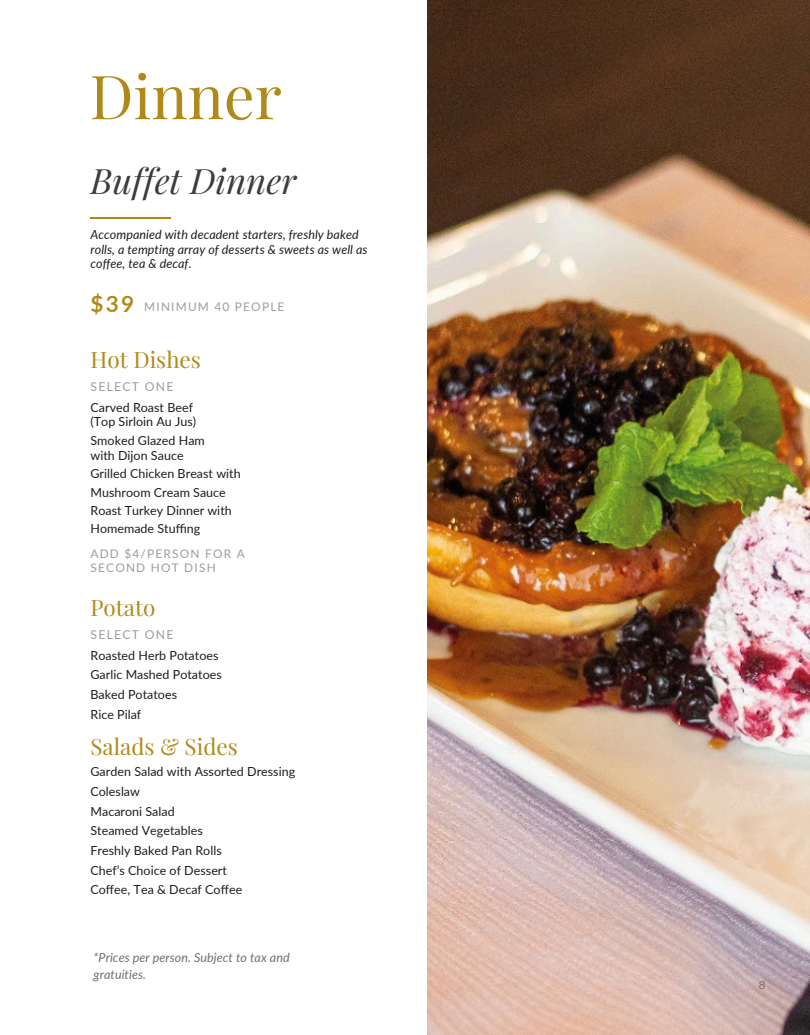
<style>
.page{position:relative;width:810px;height:1035px;background:#fff}
.page>*{position:absolute;margin:0;border:0;box-sizing:border-box;transform-origin:0 0}
.t1{font:60.88px "Playfair Display";color:#b08a19}
.t2{font:italic 34.88px "Playfair Display";color:#3c3c3b}
.t3{font:22.5px "Playfair Display";color:#b08a19}
.t4{font:700 22.5px "Lato";color:#b08a19}
.t5{font:12.5px/19.8px "Lato";color:#1d1d1b}
.t6{font:italic 12.5px/14px "Lato";letter-spacing:.005em;color:#1d1d1b}
.t7{font:italic 12.5px/16.9px "Lato";letter-spacing:.005em;color:#706f6f}
.t8{font:12.25px "Lato";letter-spacing:.1em;color:#9d9d9c}
.t9{font:11.88px/14px "Lato";letter-spacing:.1em;color:#9d9d9c}
.t10{font:300 11.25px "Lato";color:#3a3634}
</style>
<div class="page">
<img style="left:427px;top:1px;width:383px;height:1034px">
<hr style="left:90px;top:217px;width:80px;height:2px;background:#b08a19">
<h4 class="t1" style="left:90px;top:53px;width:194px">Dinner</h4>
<p class="t2" style="left:90px;top:156px;width:207px">Buffet Dinner</p>
<p class="t6" style="left:91px;top:228px;width:279px">Accompanied with decadent starters, freshly baked rolls, a tempting array of desserts &amp; sweets as well as coffee, tea &amp; decaf.</p>
<p class="t4" style="left:91px;top:290px;width:45px">$39</p>
<p class="t9" style="left:144px;top:299px;width:142px">MINIMUM 40 PEOPLE</p>
<p class="t3" style="left:91px;top:343px;width:112px">Hot Dishes</p>
<p class="t8" style="left:91px;top:379px;width:85px">SELECT ONE</p>
<h4 class="t5" style="left:91px;top:397px;width:104px">Carved Roast Beef</h4>
<h5 class="t5" style="left:91px;top:411px;width:107px">(Top Sirloin Au Jus)</h5>
<p class="t5" style="left:91px;top:431px;width:116px">Smoked Glazed Ham</p>
<p class="t5" style="left:91px;top:446px;width:95px">with Dijon Sauce</p>
<p class="t5" style="left:91px;top:463px;width:152px">Grilled Chicken Breast with</p>
<p class="t5" style="left:91px;top:482px;width:137px">Mushroom Cream Sauce</p>
<p class="t5" style="left:91px;top:500px;width:143px">Roast Turkey Dinner with</p>
<p class="t5" style="left:91px;top:519px;width:111px">Homemade Stuffing</p>
<p class="t9" style="left:91px;top:546px;width:156px">ADD $4/PERSON FOR A<br>SECOND HOT DISH</p>
<p class="t3" style="left:91px;top:591px;width:66px">Potato</p>
<p class="t8" style="left:91px;top:627px;width:85px">SELECT ONE</p>
<h2 class="t5" style="left:91px;top:645px;width:130px">Roasted Herb Potatoes</h2>
<p class="t5" style="left:91px;top:665px;width:133px">Garlic Mashed Potatoes</p>
<h3 class="t5" style="left:91px;top:684px;width:88px">Baked Potatoes</h3>
<h5 class="t5" style="left:91px;top:704px;width:52px">Rice Pilaf</h5>
<p class="t3" style="left:91px;top:731px;width:149px">Salads &amp; Sides</p>
<p class="t5" style="left:91px;top:762px;width:206px">Garden Salad with Assorted Dressing<br>Coleslaw</p>
<p class="t5" style="left:91px;top:801px;width:86px">Macaroni Salad</p>
<h5 class="t5" style="left:91px;top:821px;width:114px">Steamed Vegetables</h5>
<h4 class="t5" style="left:91px;top:840px;width:133px">Freshly Baked Pan Rolls</h4>
<h5 class="t5" style="left:91px;top:860px;width:138px">Chef’s Choice of Dessert</h5>
<p class="t5" style="left:91px;top:880px;width:153px">Coffee, Tea &amp; Decaf Coffee</p>
<p class="t7" style="left:94px;top:949px;width:198px">*Prices per person. Subject to tax and gratuities.</p>
<p class="t10" style="left:759px;top:978px;width:8px">8</p>
</div>
